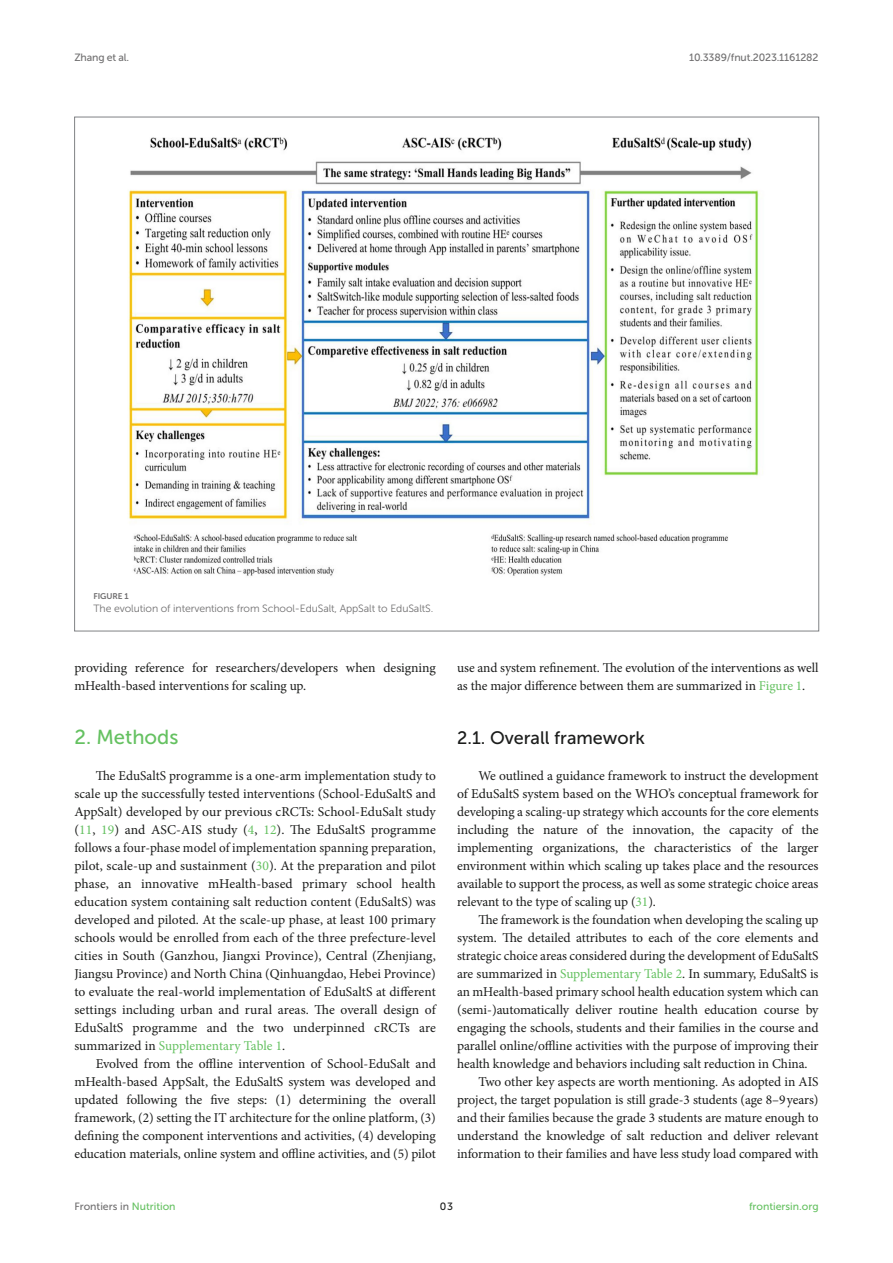
<style>
.page{position:relative;width:893px;height:1263px;background:#fff}
.page>*{position:absolute;margin:0;border:0;box-sizing:border-box;transform-origin:0 0}
.HEAD_1{font:20.25px "Museo Sans 500";color:#65c161}
.HEAD_2{font:18px "Museo Sans 500";color:#1b1c1b}
.TEXT{font:13.5px/18px "Minion Pro";letter-spacing:-.005em;color:#1b1c1b;text-align:justify}
.TEXT_FLUSH{font:13.5px/18px "Minion Pro";letter-spacing:-.005em;color:#1b1c1b;text-align:justify}
.FIG_LEG{font:10.5px "Museo Sans 300";letter-spacing:-.01em;color:#706f70}
.t1{font:10.5px "Museo Sans 500";letter-spacing:-.015em;color:#706f70}
.t2{font:10.5px "Museo Sans 500";color:#65c161}
.t3{font:10.5px "Museo Sans 500";color:#1b1c1b}
.FIG_HD{font:8.25px "Museo Sans 700";letter-spacing:-.01em;color:#706f70}
.s1{color:#65c161}
</style>
<div class="page">
<img style="left:128px;top:137px;width:632px;height:439px">
<p class="t1" style="left:74px;top:51px;width:56px">Zhang et al.</p>
<p class="t1" style="left:689px;top:51px;width:131px">10.3389/fnut.2023.1161282</p>
<p class="FIG_HD" style="left:94px;top:591px;width:37px">FIGURE 1</p>
<p class="FIG_LEG" style="left:94px;top:603px;width:341px">The evolution of interventions from School-EduSalt, AppSalt to EduSaltS.</p>
<p class="TEXT" style="left:74px;top:659px;width:363px">providing reference for researchers/developers when designing mHealth-based interventions for scaling up.</p>
<p class="HEAD_1" style="left:74px;top:726px;width:106px">2. Methods</p>
<p class="TEXT_FLUSH" style="left:74px;top:767px;width:363px;text-indent:21px">The EduSaltS programme is a one-arm implementation study to scale up the successfully tested interventions (School-EduSaltS and AppSalt) developed by our previous cRCTs: School-EduSalt study (<span class="s1">11</span>, <span class="s1">19</span>) and ASC-AIS study (<span class="s1">4</span>, <span class="s1">12</span>). The EduSaltS programme follows a four-phase model of implementation spanning preparation, pilot, scale-up and sustainment (<span class="s1">30</span>). At the preparation and pilot phase, an innovative mHealth-based primary school health education system containing salt reduction content (EduSaltS) was developed and piloted. At the scale-up phase, at least 100 primary schools would be enrolled from each of the three prefecture-level cities in South (Ganzhou, Jiangxi Province), Central (Zhenjiang, Jiangsu Province) and North China (Qinhuangdao, Hebei Province) to evaluate the real-world implementation of EduSaltS at different settings including urban and rural areas. The overall design of EduSaltS programme and the two underpinned cRCTs are summarized in <span class="s1">Supplementary Table 1</span>.</p>
<p class="TEXT" style="left:74px;top:1055px;width:363px;text-indent:21px">Evolved from the offline intervention of School-EduSalt and mHealth-based AppSalt, the EduSaltS system was developed and updated following the five steps: (1) determining the overall framework, (2) setting the IT architecture for the online platform, (3) defining the component interventions and activities, (4) developing education materials, online system and offline activities, and (5) pilot</p>
<p class="TEXT" style="left:457px;top:659px;width:363px">use and system refinement. The evolution of the interventions as well as the major difference between them are summarized in <span class="s1">Figure 1</span>.</p>
<p class="HEAD_2" style="left:457px;top:728px;width:189px">2.1. Overall framework</p>
<p class="TEXT_FLUSH" style="left:457px;top:767px;width:363px;text-indent:21px">We outlined a guidance framework to instruct the development of EduSaltS system based on the WHO’s conceptual framework for developing a scaling-up strategy which accounts for the core elements including the nature of the innovation, the capacity of the implementing organizations, the characteristics of the larger environment within which scaling up takes place and the resources available to support the process, as well as some strategic choice areas relevant to the type of scaling up (<span class="s1">31</span>).</p>
<p class="TEXT" style="left:457px;top:911px;width:363px;text-indent:21px">The framework is the foundation when developing the scaling up system. The detailed attributes to each of the core elements and strategic choice areas considered during the development of EduSaltS are summarized in <span class="s1">Supplementary Table 2</span>. In summary, EduSaltS is an mHealth-based primary school health education system which can (semi-)automatically deliver routine health education course by engaging the schools, students and their families in the course and parallel online/offline activities with the purpose of improving their health knowledge and behaviors including salt reduction in China.</p>
<p class="TEXT" style="left:457px;top:1073px;width:363px;text-indent:21px">Two other key aspects are worth mentioning. As adopted in AIS project, the target population is still grade-3 students (age 8–9years) and their families because the grade 3 students are mature enough to understand the knowledge of salt reduction and deliver relevant information to their families and have less study load compared with</p>
<p class="t1" style="left:74px;top:1200px;width:103px">Frontiers in <span class="s1">Nutrition</span></p>
<p class="t3" style="left:440px;top:1200px;width:15px">03</p>
<p class="t2" style="left:749px;top:1200px;width:71px">frontiersin.org</p>
</div>
